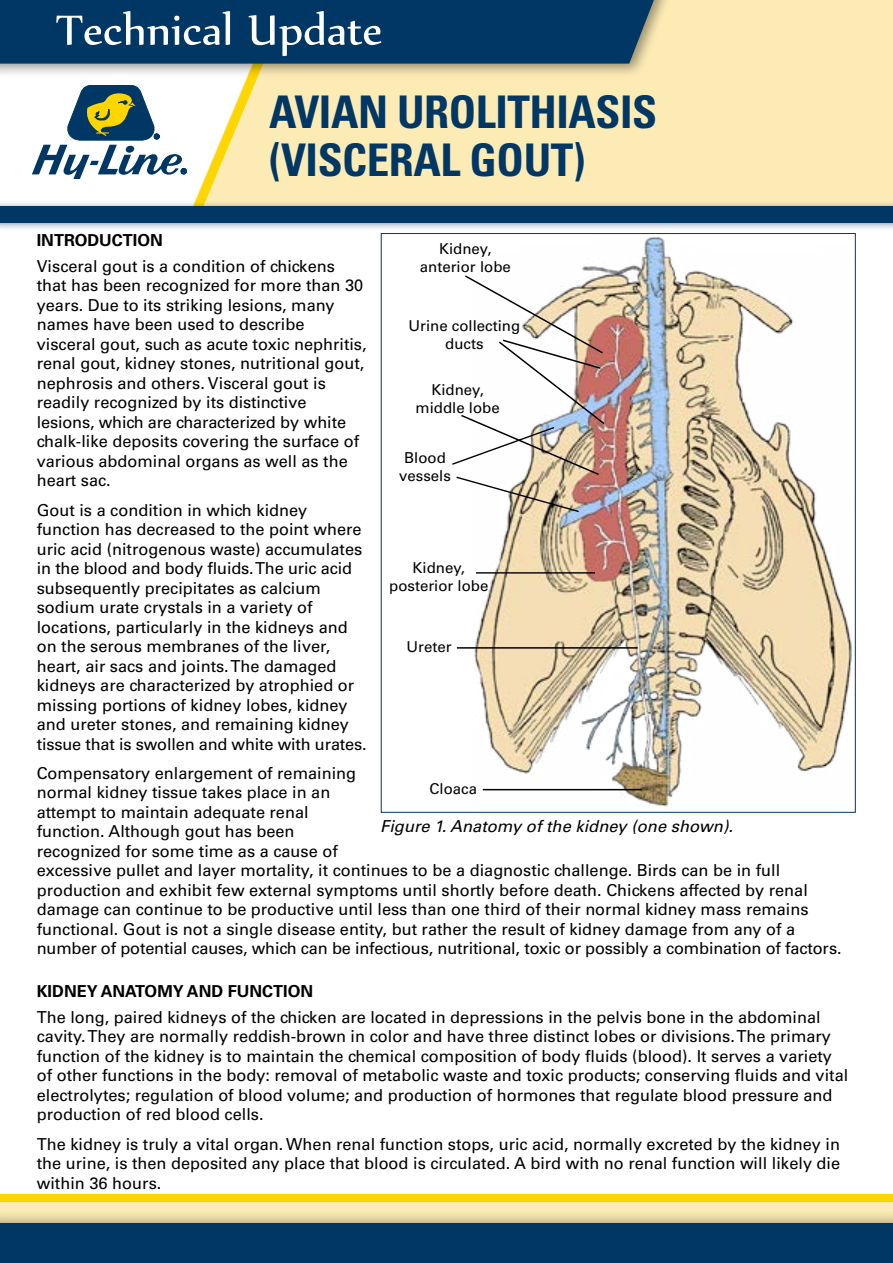
<style>
.page{position:relative;width:893px;height:1263px;background:#fff}
.page>*{position:absolute;margin:0;border:0;box-sizing:border-box;transform-origin:0 0}
.t1{font:51px "Nyala";color:#fff}
.t2{font:700 condensed 45px/48px "Univers LT Std";letter-spacing:-.01em;color:#003764}
.t3{font:16.5px/19.5px "Univers LT Std";color:#000}
.t4{font:italic 16.5px "Univers LT Std";color:#000}
.t5{font:700 16.5px "Univers LT Std";color:#000}
.t6{font:15px/18px "Univers LT Std";color:#000;text-align:center}
</style>
<div class="page">
<div style="left:0;top:1194px;width:893px;height:69px;background:#fdebb6"></div>
<div style="left:0;top:1194px;width:893px;height:8px;background:#fdd600"></div>
<div style="left:0;top:1208px;width:893px;height:55px;background:#000;opacity:.4"></div>
<div style="left:0;top:1223px;width:893px;height:40px;background:#003764"></div>
<div style="left:183px;top:0;width:710px;height:214px;background:#fdebb6"></div>
<div style="left:0;top:201px;width:893px;height:30px;background:#003764;opacity:.5"></div>
<div style="left:0;top:206px;width:893px;height:16px;background:#003764"></div>
<div style="left:0;top:0;width:673px;height:79px;background:#000;opacity:.4"></div>
<svg style="left:0;top:0;width:658px;height:206px"></svg>
<img style="left:456px;top:236px;width:396px;height:571px">
<hr style="left:476px;top:572px;width:119px;height:2px;background:#000">
<hr style="left:483px;top:789px;width:159px;height:1px;background:#000">
<img style="left:452px;top:274px;width:154px;height:239px">
<hr style="left:457px;top:647px;width:181px;height:2px;background:#000">
<h1 class="t1" style="left:56px;top:-1px;width:328px">Technical Update</h1>
<h2 class="t2" style="left:269px;top:88px;width:390px">AVIAN UROLITHIASIS (VISCERAL GOUT)</h2>
<p class="t5" style="left:37px;top:230px;width:128px">INTRODUCTION</p>
<p class="t3" style="left:37px;top:256px;width:331px">Visceral gout is a condition of chickens that has been recognized for more than 30 years. Due to its striking lesions, many names have been used to describe visceral gout, such as acute toxic nephritis, renal gout, kidney stones, nutritional gout, nephrosis and others. Visceral gout is readily recognized by its distinctive lesions, which are characterized by white chalk-like deposits covering the surface of various abdominal organs as well as the heart sac.</p>
<p class="t3" style="left:37px;top:500px;width:331px">Gout is a condition in which kidney function has decreased to the point where uric acid (nitrogenous waste) accumulates in the blood and body fluids. The uric acid subsequently precipitates as calcium sodium urate crystals in a variety of locations, particularly in the kidneys and on the serous membranes of the liver, heart, air sacs and joints. The damaged kidneys are characterized by atrophied or missing portions of kidney lobes, kidney and ureter stones, and remaining kidney tissue that is swollen and white with urates.</p>
<p class="t3" style="left:37px;top:763px;width:806px">Compensatory enlargement of remaining<br>normal kidney tissue takes place in an<br>attempt to maintain adequate renal<br>function. Although gout has been<br>recognized for some time as a cause of<br>excessive pullet and layer mortality, it continues to be a diagnostic challenge. Birds can be in full production and exhibit few external symptoms until shortly before death. Chickens affected by renal damage can continue to be productive until less than one third of their normal kidney mass remains functional. Gout is not a single disease entity, but rather the result of kidney damage from any of a number of potential causes, which can be infectious, nutritional, toxic or possibly a combination of factors.</p>
<p class="t5" style="left:37px;top:981px;width:278px">KIDNEY ANATOMY AND FUNCTION</p>
<p class="t3" style="left:37px;top:1007px;width:813px">The long, paired kidneys of the chicken are located in depressions in the pelvis bone in the abdominal cavity. They are normally reddish-brown in color and have three distinct lobes or divisions. The primary function of the kidney is to maintain the chemical composition of body fluids (blood). It serves a variety of other functions in the body: removal of metabolic waste and toxic products; conserving fluids and vital electrolytes; regulation of blood volume; and production of hormones that regulate blood pressure and production of red blood cells.</p>
<p class="t3" style="left:37px;top:1134px;width:805px;text-align:justify">The kidney is truly a vital organ. When renal function stops, uric acid, normally excreted by the kidney in the urine, is then deposited any place that blood is circulated. A bird with no renal function will likely die within 36 hours.</p>
<p class="t6" style="left:420px;top:240px;width:92px">Kidney, anterior lobe</p>
<p class="t6" style="left:409px;top:317px;width:113px">Urine collecting ducts</p>
<p class="t6" style="left:416px;top:380px;width:86px">Kidney, middle lobe</p>
<p class="t6" style="left:399px;top:449px;width:53px">Blood vessels</p>
<p class="t6" style="left:389px;top:559px;width:101px">Kidney, posterior lobe</p>
<p class="t6" style="left:406px;top:638px;width:47px">Ureter</p>
<p class="t6" style="left:430px;top:780px;width:49px">Cloaca</p>
<p class="t4" style="left:380px;top:816px;width:354px">Figure 1. Anatomy of the kidney (one shown).</p>
</div>
